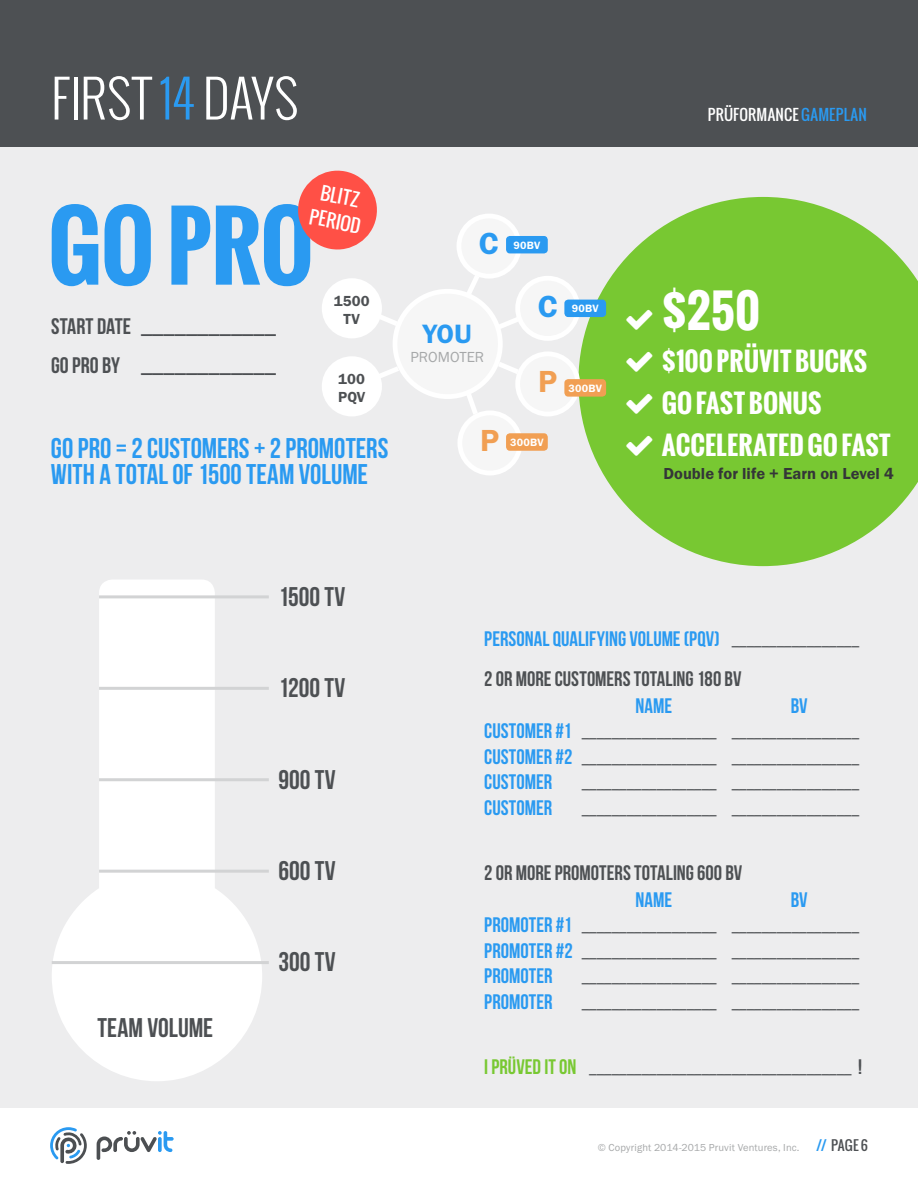
<style>
.page{position:relative;width:918px;height:1188px;background:#fff}
.page>*{position:absolute;margin:0;border:0;box-sizing:border-box;transform-origin:0 0}
.t1{font:700 90px "Oswald";color:#2a9af1}
.t2{font:300 51px "Oswald";letter-spacing:.01em;color:#fff}
.t3{font:700 45px "Oswald";color:#fff}
.t4{font:31.5px "Franklin Gothic URW Dem";color:#2a9af1}
.t5{font:31.5px "Franklin Gothic URW Dem";color:#f19f53}
.t6{font:700 28.5px/26.5px "Bebas Neue";color:#2a9af1}
.t7{font:27.45px "Franklin Gothic URW Dem";color:#2a9af1}
.t8{font:700 27px "Bebas Neue";color:#4d5053}
.t9{font:700 25.5px/42px "Oswald";color:#fff}
.t10{font:700 22.5px/38.5px "Bebas Neue";color:#4d5053}
.t11{font:700 21px "Bebas Neue";color:#2a9af1}
.t12{font:700 21px "Bebas Neue";color:#4d5053}
.t13{font:18px/25.5px "Oswald";color:#fff;text-align:center}
.t14{font:16.5px "Franklin Gothic URW Dem";color:#343638}
.t15{font:15.15px/17.9px "Franklin Gothic URW Dem";letter-spacing:.01em;color:#4d5053;text-align:center}
.t16{font:15.15px "Franklin Gothic URW Boo";letter-spacing:-.005em;color:#a6a8a9}
.t17{font:700 15px/25.5px "Bebas Neue";color:#4d5053}
.t18{font:15px "Oswald";letter-spacing:.02em;color:#fff}
.t19{font:13.5px "Oswald";color:#4d5053}
.t20{font:10.95px "Franklin Gothic URW Dem";letter-spacing:.02em;color:#fff}
.t21{font:10.5px "Franklin Gothic URW Boo";letter-spacing:.01em;color:#a6a8a9}
.s1{color:#2a9af1}
.s2{font-size:15px;color:#4d5053}
.s3{font-size:21px;color:#2a9af1}
.s4{font-size:21px;color:#78c832}
.s5{font-size:21px}
</style>
<div class="page">
<div style="left:0;top:0;width:918px;height:147px;background:#4d5053"></div>
<svg style="left:50px;top:1127px;width:37px;height:37px"></svg>
<svg style="left:97px;top:1131px;width:77px;height:29px"></svg>
<div style="left:0;top:147px;width:918px;height:961px;background:#ededee"></div>
<svg style="left:578px;top:197px;width:340px;height:369px;fill:#78c832"></svg>
<div style="left:459px;top:216px;width:60px;height:60px;background:#f6f6f6;border-radius:50%"></div>
<div style="left:457px;top:214px;width:65px;height:65px;border:5px solid #fff;border-radius:50%"></div>
<div style="left:506px;top:236px;width:42px;height:17px;background:#2a9af1;border-radius:4px"></div>
<svg style="left:467px;top:269px;width:17px;height:32px"></svg>
<div style="left:460px;top:413px;width:60px;height:60px;background:#f6f6f6;border-radius:50%"></div>
<div style="left:457px;top:410px;width:65px;height:65px;border:5px solid #fff;border-radius:50%"></div>
<div style="left:506px;top:433px;width:42px;height:18px;background:#f19f53;border-radius:4px"></div>
<svg style="left:467px;top:388px;width:15px;height:32px"></svg>
<div style="left:518px;top:278px;width:60px;height:60px;background:#f6f6f6;border-radius:50%"></div>
<div style="left:515px;top:276px;width:65px;height:65px;border:5px solid #fff;border-radius:50%"></div>
<div style="left:564px;top:300px;width:42px;height:17px;background:#2a9af1;border-radius:4px"></div>
<svg style="left:493px;top:313px;width:31px;height:17px"></svg>
<div style="left:322px;top:278px;width:60px;height:60px;background:#fff;border-radius:50%"></div>
<svg style="left:380px;top:313px;width:23px;height:15px"></svg>
<div style="left:322px;top:356px;width:60px;height:60px;background:#fff;border-radius:50%"></div>
<svg style="left:373px;top:363px;width:31px;height:15px"></svg>
<div style="left:518px;top:354px;width:60px;height:60px;background:#f6f6f6;border-radius:50%"></div>
<div style="left:515px;top:351px;width:65px;height:65px;border:5px solid #fff;border-radius:50%"></div>
<div style="left:564px;top:379px;width:42px;height:18px;background:#f19f53;border-radius:4px"></div>
<svg style="left:493px;top:362px;width:31px;height:16px"></svg>
<div style="left:395px;top:291px;width:105px;height:106px;background:#f6f6f6;border-radius:50%"></div>
<div style="left:393px;top:289px;width:110px;height:110px;border:5px solid #fff;border-radius:50%"></div>
<svg style="left:52px;top:580px;width:210px;height:501px;fill:#fff"></svg>
<hr style="left:52px;top:961px;width:217px;height:3px;background:#d2d3d4">
<hr style="left:99px;top:870px;width:170px;height:3px;background:#d2d3d4">
<hr style="left:99px;top:778px;width:170px;height:3px;background:#d2d3d4">
<hr style="left:99px;top:687px;width:170px;height:3px;background:#d2d3d4">
<hr style="left:99px;top:595px;width:170px;height:3px;background:#d2d3d4">
<svg style="left:298px;top:170px;width:79px;height:80px"></svg>
<svg style="left:626px;top:310px;width:26px;height:20px"></svg>
<svg style="left:626px;top:352px;width:26px;height:20px"></svg>
<svg style="left:626px;top:394px;width:26px;height:20px"></svg>
<svg style="left:626px;top:436px;width:26px;height:20px"></svg>
<h2 class="t2" style="left:51px;top:64px;width:249px">FIRST <span class="s1">14</span> DAYS</h2>
<p class="t13" style="left:317px;top:178px;width:53px;rotate:11deg">BLITZ<br>PERIOD</p>
<h1 class="t1" style="left:48px;top:179px;width:267px">GO PRO</h1>
<h3 class="t4" style="left:479px;top:224px;width:21px">C</h3>
<p class="t20" style="left:513px;top:238px;width:28px">90BV</p>
<h3 class="t10" style="left:51px;top:307px;width:226px">START DATE ____________<br>GO PRO BY ____________</h3>
<p class="t15" style="left:334px;top:291px;width:38px">1500<br>TV</p>
<h3 class="t7" style="left:423px;top:316px;width:50px">YOU</h3>
<p class="t16" style="left:411px;top:347px;width:75px">PROMOTER</p>
<h3 class="t4" style="left:538px;top:287px;width:21px">C</h3>
<p class="t20" style="left:572px;top:302px;width:28px">90BV</p>
<p class="t15" style="left:338px;top:369px;width:29px;text-align:left">100<br>PQV</p>
<h3 class="t5" style="left:538px;top:362px;width:21px">P</h3>
<p class="t20" style="left:568px;top:381px;width:35px">300BV</p>
<h3 class="t6" style="left:51px;top:434px;width:339px">GO PRO = 2 CUSTOMERS + 2 PROMOTERS<br>WITH A TOTAL OF 1500 TEAM VOLUME</h3>
<h3 class="t8" style="left:279px;top:582px;width:68px">1500 TV</h3>
<h3 class="t5" style="left:480px;top:421px;width:21px">P</h3>
<p class="t20" style="left:510px;top:435px;width:35px">300BV</p>
<p class="t18" style="left:708px;top:103px;width:161px">PRÜFORMANCE <span class="s1">GAMEPLAN</span></p>
<h3 class="t3" style="left:662px;top:277px;width:100px">$250</h3>
<h3 class="t9" style="left:662px;top:340px;width:230px">$100 PRÜVIT BUCKS<br>GO FAST BONUS<br>ACCELERATED GO FAST</h3>
<p class="t14" style="left:663px;top:463px;width:232px">Double for life + Earn on Level 4</p>
<h3 class="t8" style="left:97px;top:1013px;width:117px">TEAM VOLUME</h3>
<h3 class="t8" style="left:279px;top:673px;width:68px">1200 TV</h3>
<h3 class="t8" style="left:279px;top:764px;width:59px">900 TV</h3>
<h3 class="t8" style="left:279px;top:856px;width:59px">600 TV</h3>
<h3 class="t8" style="left:279px;top:947px;width:59px">300 TV</h3>
<h3 class="t11" style="left:484px;top:627px;width:376px">PERSONAL QUALIFYING VOLUME (PQV) <span class="s2">_________________</span></h3>
<h3 class="t12" style="left:484px;top:667px;width:259px">2 OR MORE CUSTOMERS TOTALING 180 BV</h3>
<h3 class="t11" style="left:635px;top:694px;width:38px">NAME</h3>
<h3 class="t11" style="left:791px;top:694px;width:18px">BV</h3>
<p class="t17" style="left:484px;top:720px;width:376px"><span class="s3">CUSTOMER #1</span> __________________ _________________<br><span class="s3">CUSTOMER #2</span> __________________ _________________</p>
<h3 class="t11" style="left:484px;top:770px;width:69px">CUSTOMER</h3>
<p class="t17" style="left:582px;top:771px;width:279px">__________________ _________________</p>
<h3 class="t11" style="left:484px;top:796px;width:69px">CUSTOMER</h3>
<p class="t17" style="left:582px;top:796px;width:279px">__________________ _________________</p>
<h3 class="t12" style="left:484px;top:862px;width:260px">2 OR MORE PROMOTERS TOTALING 600 BV</h3>
<h3 class="t11" style="left:635px;top:888px;width:38px">NAME</h3>
<h3 class="t11" style="left:791px;top:888px;width:18px">BV</h3>
<p class="t17" style="left:484px;top:914px;width:376px"><span class="s3">PROMOTER #1</span> __________________ _________________<br><span class="s3">PROMOTER #2</span> __________________ _________________</p>
<h3 class="t11" style="left:484px;top:965px;width:70px">PROMOTER</h3>
<p class="t17" style="left:582px;top:965px;width:279px">__________________ _________________</p>
<h3 class="t11" style="left:484px;top:990px;width:70px">PROMOTER</h3>
<p class="t17" style="left:582px;top:991px;width:279px">__________________ _________________</p>
<p class="t17" style="left:484px;top:1056px;width:380px"><span class="s4">I PRÜVED IT ON</span> ___________________________________ <span class="s5">!</span></p>
<p class="t21" style="left:598px;top:1141px;width:203px">© Copyright 2014-2015 Pruvit Ventures, Inc.</p>
<p class="t19" style="left:816px;top:1135px;width:53px"><span class="s1">//</span> PAGE 6</p>
</div>
